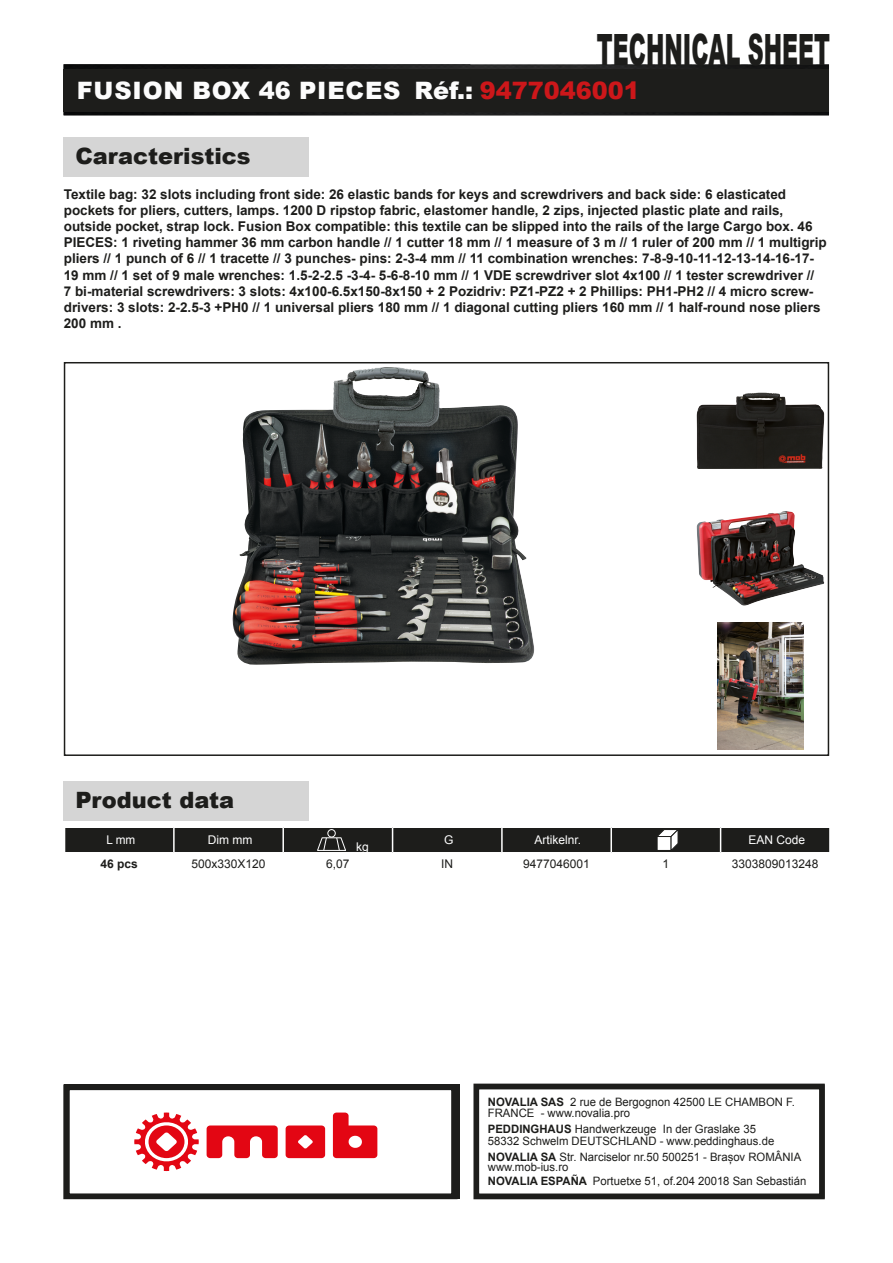
<style>
.page{position:relative;width:893px;height:1263px;background:#fff}
.page>*{position:absolute;margin:0;border:0;box-sizing:border-box;transform-origin:0 0}
.t1{font:900 43.2px "Arial";color:#1d1d1b;scale:.51 1}
.t2{font:900 24px "Arial";color:#fcfcfc}
.t3{font:900 22.5px "Arial";color:#1d1d1b}
.t4{font:700 13.5px/16.2px "Arial";color:#1d1d1b}
.t5{font:12.9px/14.2px "Arial";color:#1d1d1b}
.t6{font:700 12.9px "Arial";color:#1d1d1b}
.t7{font:12px "Arial";color:#1d1d1b}
.t8{font:12px "Arial";color:#fff}
.t9{font:700 12px "Arial";color:#1d1d1b}
.t10{font:11.55px/11.6px "Arial";color:#1d1d1b}
.s1{color:#cd171a}
.s2{font-weight:700}
</style>
<div class="page">
<img style="left:64px;top:64px;width:765px;height:51px">
<div style="left:64px;top:69px;width:765px;height:43px;background:#1d1d1b"></div>
<div style="left:64px;top:137px;width:245px;height:40px;background:#d5d5d5"></div>
<div style="left:64px;top:362px;width:765px;height:394px;border:2px solid #1d1d1b"></div>
<div style="left:64px;top:781px;width:245px;height:39px;background:#d5d5d5"></div>
<svg style="left:65px;top:827px;width:765px;height:26px;background:#363634"></svg>
<img style="left:232px;top:367px;width:303px;height:298px">
<img style="left:697px;top:392px;width:127px;height:77px">
<img style="left:697px;top:511px;width:127px;height:95px">
<img style="left:718px;top:622px;width:85px;height:128px">
<div style="left:473px;top:1084px;width:352px;height:115px;border:6px solid #1d1d1b"></div>
<div style="left:64px;top:1084px;width:393px;height:115px;border:6px solid #1d1d1b"></div>
<svg style="left:207px;top:1125px;width:71px;height:33px"></svg>
<svg style="left:286px;top:1125px;width:39px;height:33px"></svg>
<svg style="left:134px;top:1112px;width:65px;height:59px"></svg>
<svg style="left:333px;top:1112px;width:44px;height:46px"></svg>
<h1 class="t1" style="left:597px;top:18px;width:458px">TECHNICAL SHEET</h1>
<h2 class="t2" style="left:77px;top:73px;width:564px">FUSION BOX 46 PIECES Réf.: <span class="s1">9477046001</span></h2>
<h3 class="t3" style="left:75px;top:140px;width:177px">Caracteristics</h3>
<p class="t4" style="left:64px;top:186px;width:765px">Textile bag: 32 slots including front side: 26 elastic bands for keys and screwdrivers and back side: 6 elasticated pockets for pliers, cutters, lamps. 1200 D ripstop fabric, elastomer handle, 2 zips, injected plastic plate and rails, outside pocket, strap lock. Fusion Box compatible: this textile can be slipped into the rails of the large Cargo box. 46<br>PIECES: 1 riveting hammer 36 mm carbon handle // 1 cutter 18 mm // 1 measure of 3 m // 1 ruler of 200 mm // 1 multigrip pliers // 1 punch of 6 // 1 tracette // 3 punches- pins: 2-3-4 mm // 11 combination wrenches: 7-8-9-10-11-12-13-14-16-17- 19 mm // 1 set of 9 male wrenches: 1.5-2-2.5 -3-4- 5-6-8-10 mm // 1 VDE screwdriver slot 4x100 // 1 tester screwdriver //<br>7 bi-material screwdrivers: 3 slots: 4x100-6.5x150-8x150 + 2 Pozidriv: PZ1-PZ2 + 2 Phillips: PH1-PH2 // 4 micro screw&shy;drivers: 3 slots: 2-2.5-3 +PH0 // 1 universal pliers 180 mm // 1 diagonal cutting pliers 160 mm // 1 half-round nose pliers 200 mm .</p>
<h3 class="t3" style="left:75px;top:783px;width:160px">Product data</h3>
<p class="t8" style="left:106px;top:832px;width:30px">L mm</p>
<p class="t8" style="left:208px;top:832px;width:46px">Dim mm</p>
<p class="t8" style="left:356px;top:838px;width:14px">kg</p>
<p class="t8" style="left:444px;top:832px;width:11px">G</p>
<p class="t8" style="left:535px;top:832px;width:48px">Artikelnr.</p>
<p class="t8" style="left:749px;top:832px;width:58px">EAN Code</p>
<p class="t9" style="left:101px;top:855px;width:39px">46 pcs</p>
<p class="t7" style="left:191px;top:855px;width:76px">500x330X120</p>
<p class="t7" style="left:326px;top:855px;width:25px">6,07</p>
<p class="t7" style="left:441px;top:855px;width:13px">IN</p>
<p class="t7" style="left:523px;top:855px;width:68px">9477046001</p>
<p class="t7" style="left:663px;top:855px;width:8px">1</p>
<p class="t7" style="left:732px;top:855px;width:88px">3303809013248</p>
<p class="t10" style="left:488px;top:1096px;width:309px"><span class="s2">NOVALIA SAS</span> 2 rue de Bergognon 42500 LE CHAMBON F.<br>FRANCE - www.novalia.pro</p>
<p class="t10" style="left:488px;top:1123px;width:288px"><span class="s2">PEDDINGHAUS</span> Handwerkzeuge In der Graslake 35<br>58332 Schwelm DEUTSCHLAND - www.peddinghaus.de</p>
<p class="t10" style="left:488px;top:1151px;width:315px;line-height:10.2px"><span class="s2">NOVALIA SA</span> Str. Narciselor nr.50 500251 - Brașov ROMÂNIA www.mob-ius.ro</p>
<p class="t10" style="left:488px;top:1175px;width:320px"><span class="s2">NOVALIA ESPAÑA</span> Portuetxe 51, of.204 20018 San Sebastián</p>
<p class="t6" style="left:504px;top:1105px;width:86px">NOVALIA SAS</p>
<p class="t5" style="left:504px;top:1121px;width:181px">2 rue de Bergognon 42500<br>LE CHAMBON FEUGEROLLES<br>FRANCE<br>www.novalia.pro</p>
</div>
